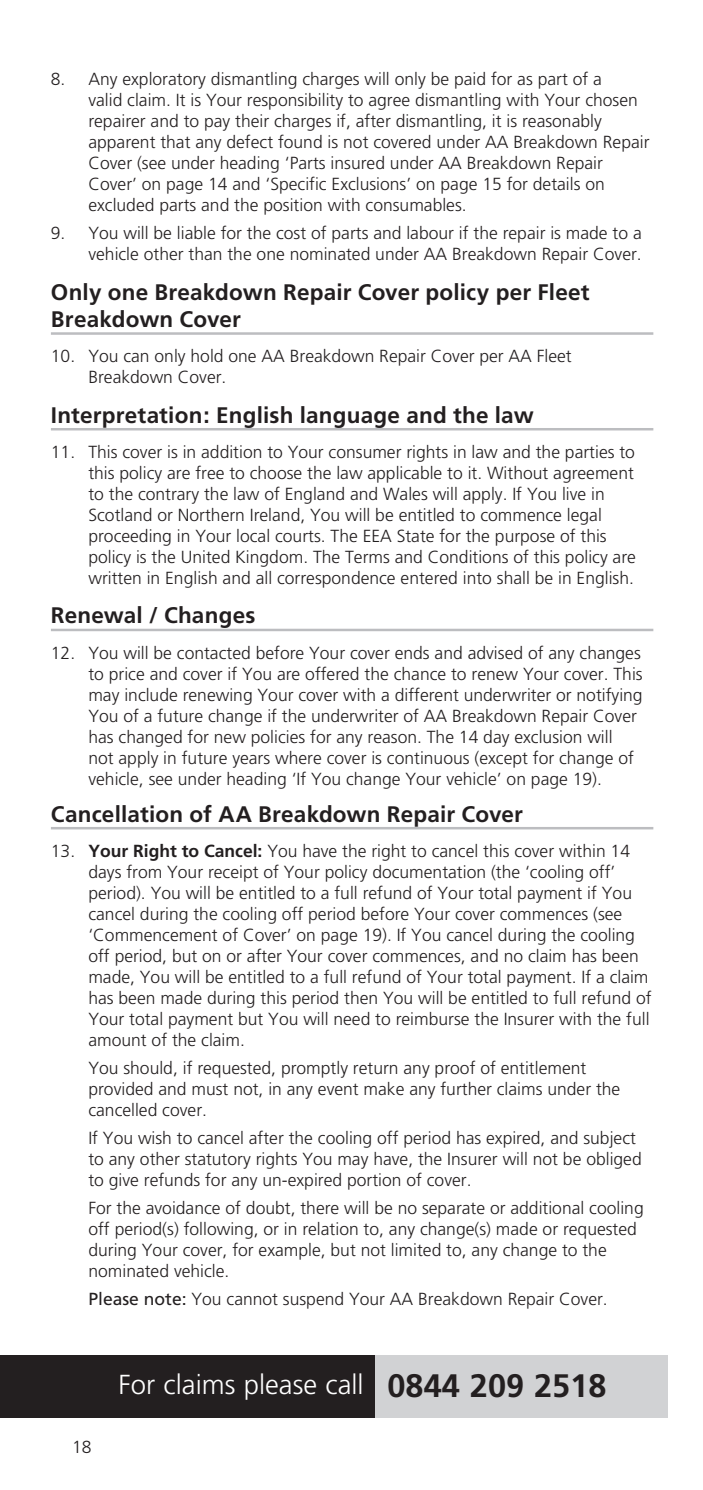
<style>
.page{position:relative;width:703px;height:1490px;background:#fff}
.page>*{position:absolute;margin:0;border:0;box-sizing:border-box;transform-origin:0 0}
.t1{font:700 32.5px "Frutiger";color:#231f20}
.t2{font:300 27.5px "Frutiger";color:#fff}
.t3{font:700 22.5px/27px "Frutiger";letter-spacing:.01em;color:#231f20}
.t4{font:300 17.5px/21px "Frutiger";color:#231f20}
.s1{font-weight:700}
.s2{font-weight:400}
</style>
<div class="page">
<hr style="left:51px;top:332px;width:602px;height:3px;background:#bcbdc0">
<hr style="left:51px;top:428px;width:602px;height:2px;background:#bcbdc0">
<hr style="left:51px;top:629px;width:602px;height:2px;background:#bcbdc0">
<hr style="left:51px;top:827px;width:602px;height:2px;background:#bcbdc0">
<div style="left:0;top:1355px;width:668px;height:62px;background:#d1d2d4"></div>
<div style="left:0;top:1355px;width:375px;height:62px;background:#231f20"></div>
<p class="t4" style="left:88px;top:69px;width:563px;text-indent:-38px">8. Any exploratory dismantling charges will only be paid for as part of a<br>valid claim. It is Your responsibility to agree dismantling with Your chosen repairer and to pay their charges if, after dismantling, it is reasonably apparent that any defect found is not covered under AA Breakdown Repair Cover (see under heading ‘Parts insured under AA Breakdown Repair Cover’ on page 14 and ‘Specific Exclusions’ on page 15 for details on excluded parts and the position with consumables.</p>
<p class="t4" style="left:51px;top:223px;width:592px;text-align:right">9. You will be liable for the cost of parts and labour if the repair is made to a vehicle other than the one nominated under AA Breakdown Repair Cover.</p>
<p class="t3" style="left:51px;top:279px;width:540px">Only one Breakdown Repair Cover policy per Fleet<br>Breakdown Cover</p>
<p class="t4" style="left:88px;top:346px;width:485px;text-indent:-38px">10. You can only hold one AA Breakdown Repair Cover per AA Fleet<br>Breakdown Cover.</p>
<p class="t3" style="left:51px;top:401px;width:484px">Interpretation: English language and the law</p>
<p class="t4" style="left:88px;top:441px;width:549px;text-indent:-38px">11. This cover is in addition to Your consumer rights in law and the parties to this policy are free to choose the law applicable to it. Without agreement to the contrary the law of England and Wales will apply. If You live in Scotland or Northern Ireland, You will be entitled to commence legal proceeding in Your local courts. The EEA State for the purpose of this policy is the United Kingdom. The Terms and Conditions of this policy are written in English and all correspondence entered into shall be in English.</p>
<p class="t3" style="left:51px;top:602px;width:206px">Renewal / Changes</p>
<p class="t4" style="left:88px;top:642px;width:556px;text-indent:-38px">12. You will be contacted before Your cover ends and advised of any changes to price and cover if You are offered the chance to renew Your cover. This may include renewing Your cover with a different underwriter or notifying You of a future change if the underwriter of AA Breakdown Repair Cover has changed for new policies for any reason. The 14 day exclusion will<br>not apply in future years where cover is continuous (except for change of vehicle, see under heading ‘If You change Your vehicle’ on page 19).</p>
<p class="t3" style="left:51px;top:800px;width:473px">Cancellation of AA Breakdown Repair Cover</p>
<p class="t4" style="left:88px;top:840px;width:565px;text-indent:-38px">13. <span class="s1">Your Right to Cancel:</span> You have the right to cancel this cover within 14 days from Your receipt of Your policy documentation (the ‘cooling off’ period). You will be entitled to a full refund of Your total payment if You cancel during the cooling off period before Your cover commences (see ‘Commencement of Cover’ on page 19). If You cancel during the cooling off period, but on or after Your cover commences, and no claim has been made, You will be entitled to a full refund of Your total payment. If a claim has been made during this period then You will be entitled to full refund of Your total payment but You will need to reimburse the Insurer with the full amount of the claim.</p>
<p class="t4" style="left:88px;top:1057px;width:533px">You should, if requested, promptly return any proof of entitlement provided and must not, in any event make any further claims under the cancelled cover.</p>
<p class="t4" style="left:88px;top:1127px;width:555px">If You wish to cancel after the cooling off period has expired, and subject to any other statutory rights You may have, the Insurer will not be obliged to give refunds for any un-expired portion of cover.</p>
<p class="t4" style="left:88px;top:1198px;width:557px">For the avoidance of doubt, there will be no separate or additional cooling off period(s) following, or in relation to, any change(s) made or requested during Your cover, for example, but not limited to, any change to the nominated vehicle.</p>
<p class="t4" style="left:88px;top:1289px;width:521px"><span class="s2">Please note:</span> You cannot suspend Your AA Breakdown Repair Cover.</p>
<p class="t4" style="left:72px;top:1436px;width:21px">18</p>
<p class="t2" style="left:119px;top:1369px;width:247px">For claims please call</p>
<p class="t1" style="left:387px;top:1366px;width:220px">0844 209 2518</p>
</div>
